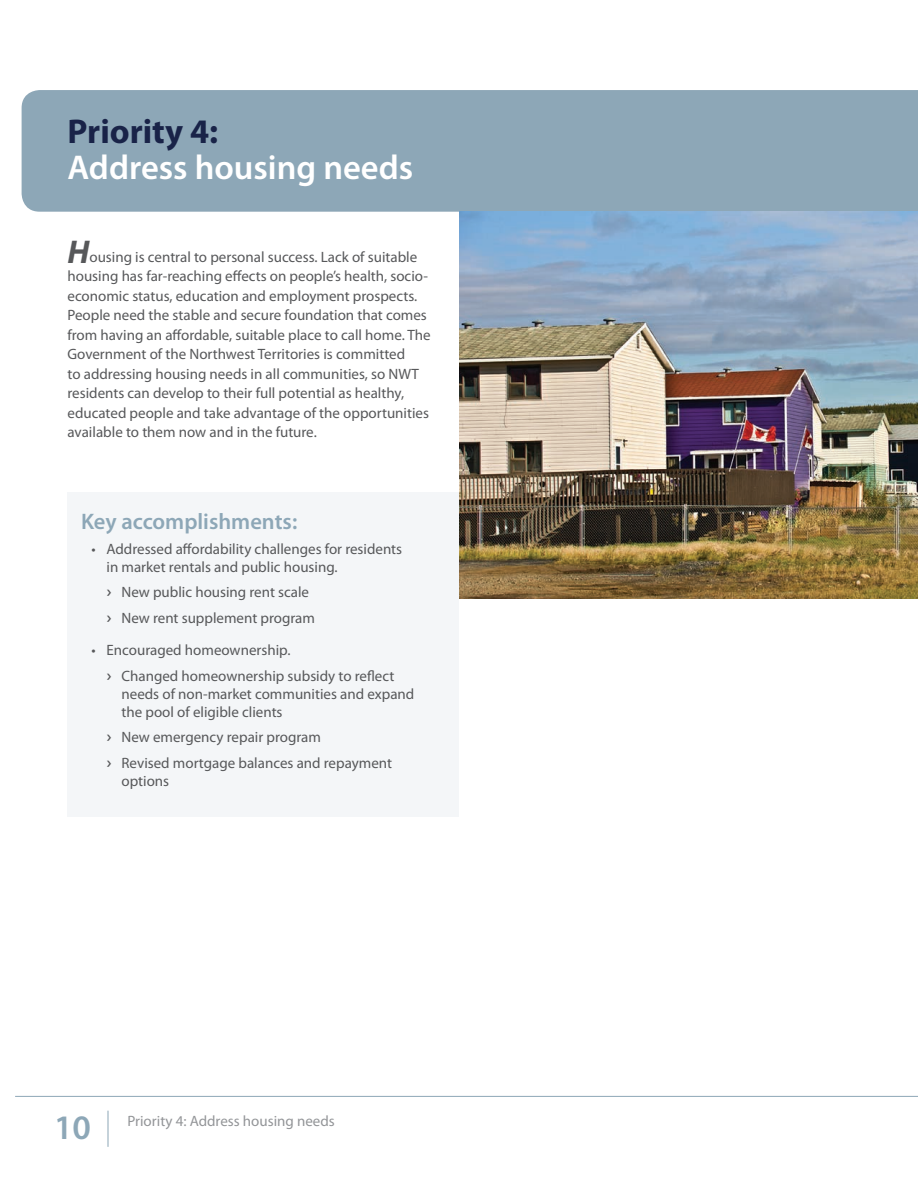
<style>
.page{position:relative;width:918px;height:1188px;background:#fff}
.page>*{position:absolute;margin:0;border:0;box-sizing:border-box;transform-origin:0 0}
.t1{font:600 34.5px "Myriad Pro";color:#fff}
.t2{font:700 34.5px "Myriad Pro";color:#192348}
.t3{font:600 34.5px "Myriad Pro";color:#8da7b7}
.key_accomplishments{font:600 22.5px "Myriad Pro";color:#8da7b7}
.Body{font:15px/19.5px "Myriad Pro";color:#57585a}
.Body-2{font:15px "Myriad Pro";color:#939598}
.s1{font-weight:700;font-style:italic;font-size:33px}
.s2{font-family:"Cabin"}
</style>
<div class="page">
<hr style="left:15px;top:1096px;width:903px;height:1px;background:#8da7b7">
<hr style="left:108px;top:1111px;width:1px;height:36px;background:#8da7b7">
<div style="left:68px;top:492px;width:391px;height:324px;background:#f4f6f8"></div>
<div style="left:22px;top:90px;width:896px;height:122px;background:#8da7b7"></div>
<img style="left:459px;top:212px;width:459px;height:386px">
<h1 class="t2" style="left:68px;top:109px;width:152px">Priority 4:</h1>
<h1 class="t1" style="left:68px;top:146px;width:347px">Address housing needs</h1>
<p class="Body" style="left:68px;top:247px;width:365px"><span class="s1">H</span>ousing is central to personal success. Lack of suitable housing has far-reaching effects on people’s health, socio&shy;economic status, education and employment prospects.<br>People need the stable and secure foundation that comes from having an affordable, suitable place to call home. The Government of the Northwest Territories is committed<br>to addressing housing needs in all communities, so NWT residents can develop to their full potential as healthy, educated people and take advantage of the opportunities available to them now and in the future.</p>
<p class="key_accomplishments" style="left:81px;top:507px;width:218px">Key accomplishments:</p>
<p class="Body" style="left:106px;top:539px;width:297px;line-height:18px;text-indent:-15px">• Addressed affordability challenges for residents in market rentals and public housing.</p>
<p class="Body" style="left:106px;top:582px;width:204px"><span class="s2">›</span> New public housing rent scale</p>
<p class="Body" style="left:106px;top:608px;width:210px"><span class="s2">›</span> New rent supplement program</p>
<p class="Body" style="left:92px;top:640px;width:200px">• Encouraged homeownership.</p>
<p class="Body" style="left:122px;top:666px;width:294px;line-height:18px;text-indent:-15px"><span class="s2">›</span> Changed homeownership subsidy to reflect needs of non-market communities and expand the pool of eligible clients</p>
<p class="Body" style="left:106px;top:727px;width:216px"><span class="s2">›</span> New emergency repair program</p>
<p class="Body" style="left:122px;top:753px;width:272px;line-height:18px;text-indent:-15px"><span class="s2">›</span> Revised mortgage balances and repayment options</p>
<h1 class="t3" style="left:54px;top:1105px;width:38px">10</h1>
<p class="Body-2" style="left:127px;top:1112px;width:209px">Priority 4: Address housing needs</p>
</div>
